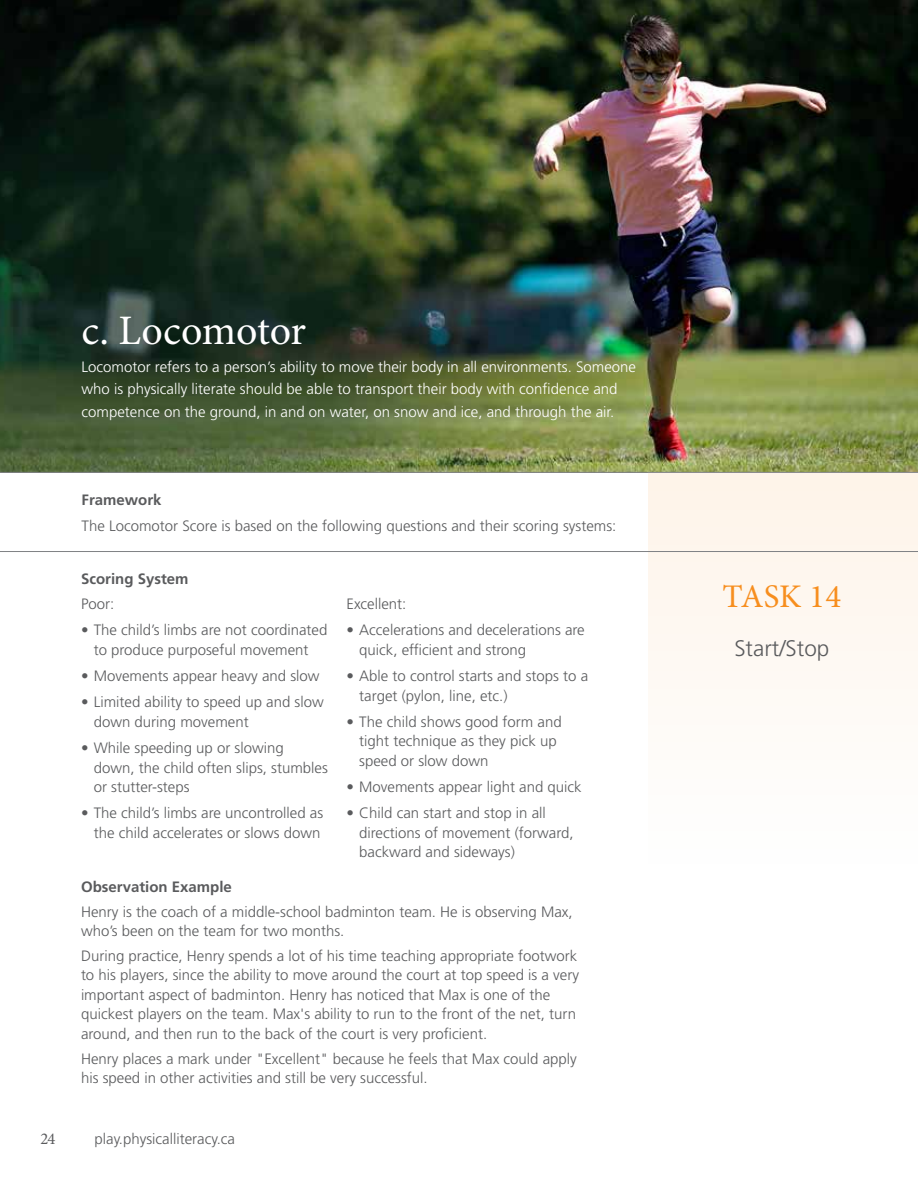
<style>
.page{position:relative;width:918px;height:1188px;background:#fff}
.page>*{position:absolute;margin:0;border:0;box-sizing:border-box;transform-origin:0 0}
.t1{font:42px "Minion Pro";letter-spacing:-.005em;color:#fff}
.t2{font:33px "Minion Pro";color:#f78e1e}
.t3{font:300 22.5px "Frutiger LT Std";color:#5a5b5d}
.t4{font:16.5px "Minion Pro";color:#5a5b5d}
.t5{font:300 15px/19.5px "Frutiger LT Std";color:#5a5b5d}
.t6{font:300 15px/22.5px "Frutiger LT Std";color:#fff}
.t7{font:700 15px "Frutiger LT Std";color:#5a5b5d}
</style>
<div class="page">
<div style="left:853px;top:1034px;width:34px;height:34px;border:2px solid #fff;border-radius:50%"></div>
<img style="left:0;top:0;width:918px;height:472px">
<div style="left:648px;top:472px;width:270px;height:392px;background:#fef9f3"></div>
<hr style="left:0;top:551px;width:918px;height:1px;background:#808285">
<hr style="left:0;top:472px;width:918px;height:1px;background:#808285">
<h1 class="t1" style="left:82px;top:302px;width:226px">c. Locomotor</h1>
<p class="t6" style="left:82px;top:355px;width:556px">Locomotor refers to a person’s ability to move their body in all environments. Someone who is physically literate should be able to transport their body with confidence and competence on the ground, in and on water, on snow and ice, and through the air.</p>
<p class="t7" style="left:82px;top:491px;width:82px">Framework</p>
<p class="t5" style="left:82px;top:517px;width:536px">The Locomotor Score is based on the following questions and their scoring systems:</p>
<p class="t7" style="left:81px;top:570px;width:109px">Scoring System</p>
<p class="t5" style="left:81px;top:595px;width:35px">Poor:</p>
<p class="t5" style="left:81px;top:621px;width:248px;text-align:center">• The child’s limbs are not coordinated to produce purposeful movement</p>
<p class="t5" style="left:81px;top:667px;width:240px">• Movements appear heavy and slow</p>
<p class="t5" style="left:94px;top:693px;width:232px;text-indent:-13px">• Limited ability to speed up and slow down during movement</p>
<p class="t5" style="left:94px;top:739px;width:236px;text-indent:-13px">• While speeding up or slowing down, the child often slips, stumbles or stutter-steps</p>
<p class="t5" style="left:81px;top:804px;width:244px;text-align:right">• The child’s limbs are uncontrolled as the child accelerates or slows down</p>
<p class="t5" style="left:347px;top:595px;width:61px">Excellent:</p>
<p class="t5" style="left:359px;top:621px;width:227px;text-indent:-13px">• Accelerations and decelerations are quick, efficient and strong</p>
<p class="t5" style="left:359px;top:667px;width:230px;text-indent:-13px">• Able to control starts and stops to a target (pylon, line, etc.)</p>
<p class="t5" style="left:359px;top:712px;width:204px;text-indent:-13px">• The child shows good form and tight technique as they pick up speed or slow down</p>
<p class="t5" style="left:347px;top:778px;width:237px">• Movements appear light and quick</p>
<p class="t5" style="left:359px;top:804px;width:216px;text-indent:-13px">• Child can start and stop in all directions of movement (forward, backward and sideways)</p>
<p class="t7" style="left:81px;top:878px;width:152px">Observation Example</p>
<p class="t5" style="left:81px;top:902px;width:493px">Henry is the coach of a middle-school badminton team. He is observing Max, who’s been on the team for two months.</p>
<p class="t5" style="left:81px;top:946px;width:500px">During practice, Henry spends a lot of his time teaching appropriate footwork to his players, since the ability to move around the court at top speed is a very important aspect of badminton. Henry has noticed that Max is one of the quickest players on the team. Max's ability to run to the front of the net, turn around, and then run to the back of the court is very proficient.</p>
<p class="t5" style="left:81px;top:1049px;width:497px">Henry places a mark under "Excellent" because he feels that Max could apply his speed in other activities and still be very successful.</p>
<p class="t4" style="left:40px;top:1128px;width:16px">24</p>
<p class="t5" style="left:94px;top:1130px;width:142px">play.physicalliteracy.ca</p>
<h2 class="t2" style="left:722px;top:575px;width:120px">TASK 14</h2>
<h3 class="t3" style="left:734px;top:635px;width:96px">Start/Stop</h3>
</div>
